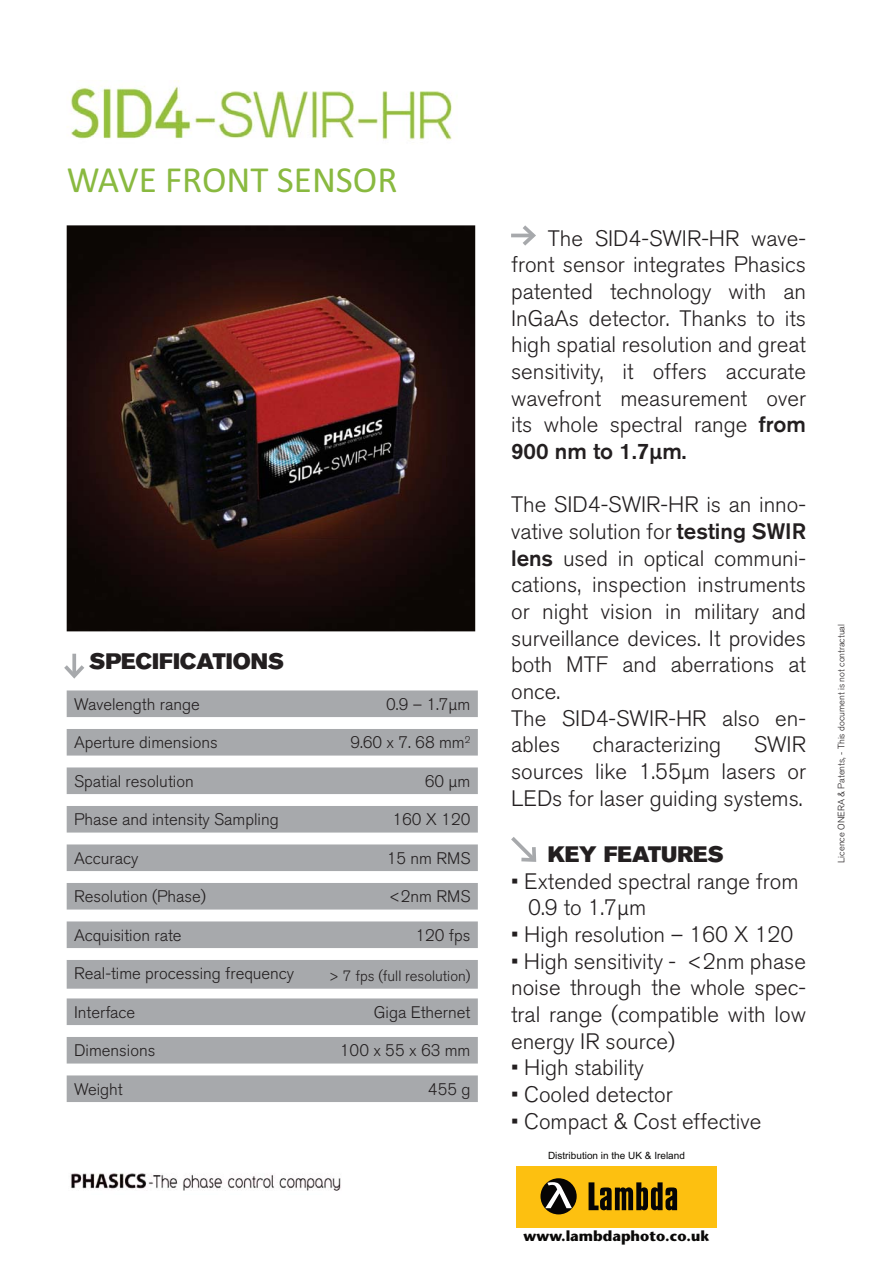
<style>
.page{position:relative;width:893px;height:1263px;background:#fff}
.page>*{position:absolute;margin:0;border:0;box-sizing:border-box;transform-origin:0 0}
.t1{font:37.05px "Calibri";color:#89b940}
.t2{font:300 22.2px/26.7px "Akzidenz Grotesk BQ";color:#231f20;text-align:justify}
.t3{font:22.2px "Akzidenz Grotesk BQ Super";color:#231f20}
.t4{font:300 16.65px "Akzidenz Grotesk BQ";color:#231f20}
.t5{font:300 14.85px "Akzidenz Grotesk BQ";color:#231f20}
.t6{font:700 14.4px "Stone Sans LT";color:#0a0908}
.t7{font:10.05px "Arial";color:#0a0908}
.t8{font:300 9.3px "Akzidenz Grotesk BQ";color:#231f20}
.s1{font-weight:500}
</style>
<div class="page">
<img style="left:67px;top:225px;width:408px;height:406px">
<img style="left:97px;top:260px;width:348px;height:336px">
<img style="left:70px;top:81px;width:382px;height:59px">
<hr style="left:511px;top:234px;width:22px;height:3px;background:#a7a9ac">
<svg style="left:519px;top:225px;width:17px;height:21px"></svg>
<svg style="left:511px;top:837px;width:26px;height:25px"></svg>
<div style="left:67px;top:690px;width:411px;height:27px;background:#a7a9ac"></div>
<div style="left:67px;top:729px;width:411px;height:27px;background:#a7a9ac"></div>
<div style="left:67px;top:767px;width:411px;height:27px;background:#a7a9ac"></div>
<div style="left:67px;top:806px;width:411px;height:27px;background:#a7a9ac"></div>
<div style="left:67px;top:844px;width:411px;height:27px;background:#a7a9ac"></div>
<div style="left:67px;top:883px;width:411px;height:27px;background:#a7a9ac"></div>
<div style="left:67px;top:960px;width:411px;height:29px;background:#a7a9ac"></div>
<div style="left:67px;top:998px;width:411px;height:27px;background:#a7a9ac"></div>
<div style="left:67px;top:1037px;width:411px;height:27px;background:#a7a9ac"></div>
<div style="left:67px;top:1075px;width:411px;height:27px;background:#a7a9ac"></div>
<svg style="left:72px;top:654px;width:4px;height:7px"></svg>
<svg style="left:64px;top:661px;width:21px;height:18px"></svg>
<div style="left:67px;top:921px;width:411px;height:27px;background:#a7a9ac"></div>
<img style="left:71px;top:1173px;width:270px;height:18px">
<div style="left:517px;top:1166px;width:199px;height:61px;background:#fdc010"></div>
<svg style="left:588px;top:1182px;width:89px;height:28px"></svg>
<svg style="left:540px;top:1178px;width:37px;height:36px"></svg>
<svg style="left:545px;top:1182px;width:27px;height:26px"></svg>
<h1 class="t1" style="left:67px;top:157px;width:332px">WAVE FRONT SENSOR</h1>
<p class="t3" style="left:89px;top:654px;width:196px">SPECIFICATIONS</p>
<p class="t4" style="left:74px;top:697px;width:127px">Wavelength range</p>
<p class="t4" style="left:386px;top:697px;width:86px">0.9 – 1.7μm</p>
<p class="t4" style="left:74px;top:736px;width:145px">Aperture dimensions</p>
<p class="t4" style="left:350px;top:736px;width:122px">9.60 x 7. 68 mm<sup>2</sup></p>
<p class="t4" style="left:74px;top:774px;width:121px">Spatial resolution</p>
<p class="t4" style="left:425px;top:774px;width:47px">60 μm</p>
<p class="t4" style="left:74px;top:813px;width:206px">Phase and intensity Sampling</p>
<p class="t4" style="left:392px;top:813px;width:80px">160 X 120</p>
<p class="t4" style="left:74px;top:851px;width:66px">Accuracy</p>
<p class="t4" style="left:387px;top:851px;width:85px">15 nm RMS</p>
<p class="t4" style="left:74px;top:890px;width:134px">Resolution (Phase)</p>
<p class="t4" style="left:389px;top:890px;width:83px">&lt;2nm RMS</p>
<p class="t4" style="left:74px;top:928px;width:109px">Acquisition rate</p>
<p class="t4" style="left:415px;top:928px;width:56px">120 fps</p>
<p class="t4" style="left:74px;top:967px;width:221px">Real-time processing frequency</p>
<p class="t5" style="left:328px;top:970px;width:144px">&gt; 7 fps (full resolution)</p>
<p class="t4" style="left:74px;top:1005px;width:62px">Interface</p>
<p class="t4" style="left:374px;top:1005px;width:98px">Giga Ethernet</p>
<p class="t4" style="left:74px;top:1044px;width:83px">Dimensions</p>
<p class="t4" style="left:340px;top:1044px;width:132px">100 x 55 x 63 mm</p>
<p class="t4" style="left:74px;top:1082px;width:50px">Weight</p>
<p class="t4" style="left:428px;top:1082px;width:44px">455 g</p>
<p class="t2" style="left:511px;top:227px;width:296px;text-indent:37px">The SID4-SWIR-HR wave&shy;front sensor integrates Phasics patented technology with an InGaAs detector. Thanks to its high spatial resolution and great sensitivity, it offers accurate wavefront measurement over its whole spectral range <span class="s1">from 900 nm to 1.7μm.</span></p>
<p class="t2" style="left:511px;top:493px;width:296px;text-align:left">The SID4-SWIR-HR is an inno&shy;vative solution for <span class="s1">testing SWIR lens</span> used in optical communi&shy;cations, inspection instruments or night vision in military and surveillance devices. It provides both MTF and aberrations at once.<br>The SID4-SWIR-HR also en&shy;ables</p>
<p class="t2" style="left:511px;top:734px;width:296px;text-indent:243px">SWIR sources like 1.55μm lasers or LEDs for laser guiding systems.</p>
<p class="t3" style="left:548px;top:846px;width:178px">KEY FEATURES</p>
<p class="t2" style="left:528px;top:870px;width:272px;text-indent:-17px">• Extended spectral range from<br>0.9 to 1.7μm</p>
<p class="t2" style="left:511px;top:923px;width:284px">• High resolution – 160 X 120</p>
<p class="t2" style="left:511px;top:950px;width:296px">• High sensitivity - &lt;2nm phase noise through the whole spec&shy;tral range (compatible with low energy IR source)</p>
<p class="t2" style="left:511px;top:1056px;width:134px">• High stability</p>
<p class="t2" style="left:511px;top:1083px;width:163px">• Cooled detector</p>
<p class="t2" style="left:511px;top:1110px;width:252px">• Compact &amp; Cost effective</p>
<p class="t2" style="left:592px;top:734px;width:130px">characterizing</p>
<p class="t7" style="left:548px;top:1152px;width:138px">Distribution in the UK &amp; Ireland</p>
<p class="t6" style="left:523px;top:1227px;width:187px">www.lambdaphoto.co.uk</p>
<p class="t8" style="left:837px;top:863px;width:240px;rotate:-90deg">Licence ONERA &amp; Patents, - This document is not contractual</p>
</div>
